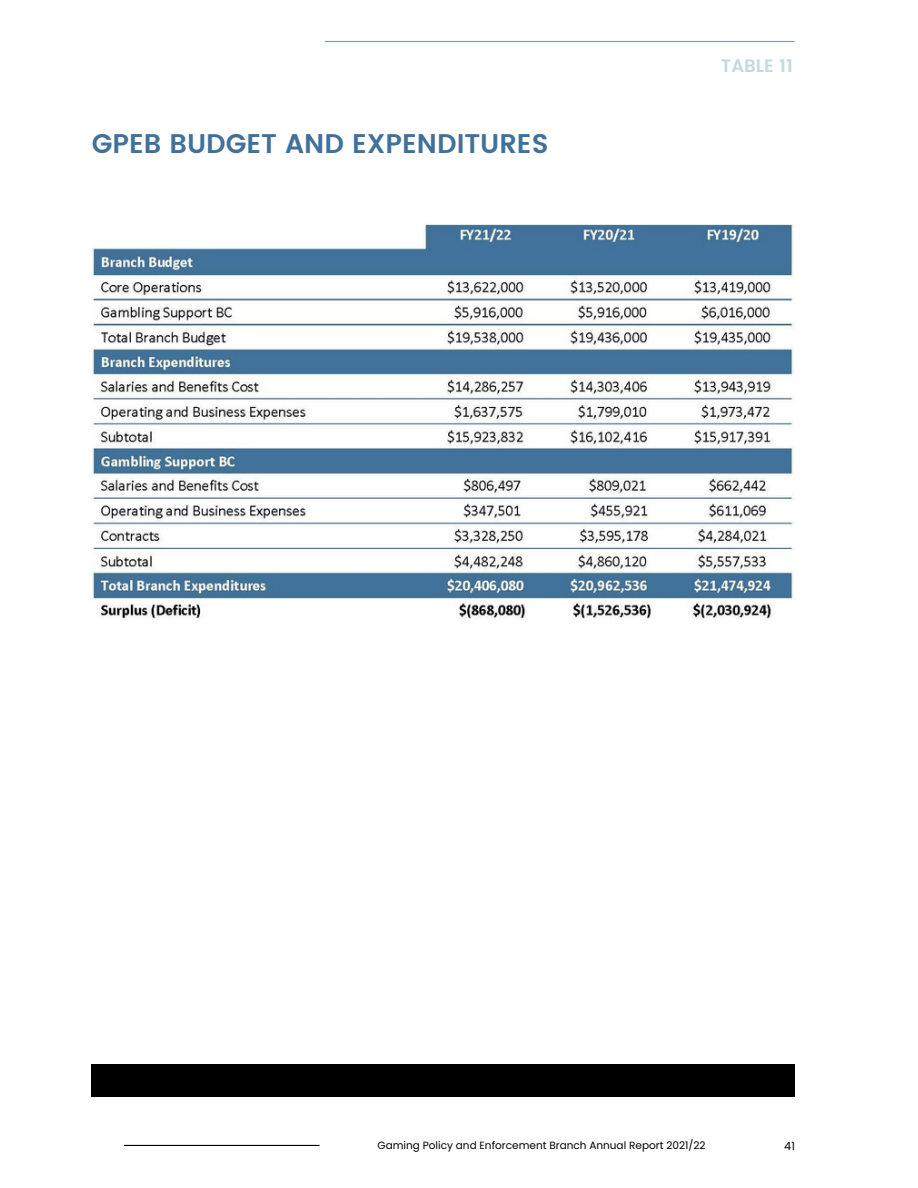
<style>
.page{position:relative;width:918px;height:1188px;background:#fff}
.page>*{position:absolute;margin:0;border:0;box-sizing:border-box;transform-origin:0 0}
.t1{font:600 27px "Poppins";color:#41719a}
.t2{font:600 18px "Poppins";color:#c4d9e0}
.t3{font:11.25px "Poppins";color:#000}
.t4{font:10.5px "Poppins";color:#000}
</style>
<div class="page">
<hr style="left:124px;top:1145px;width:196px;height:1px;background:#000">
<hr style="left:325px;top:41px;width:469px;height:1px;background:#789fad">
<div style="left:92px;top:1064px;width:703px;height:33px;background:#000"></div>
<img style="left:92px;top:224px;width:703px;height:395px">
<h1 class="t1" style="left:92px;top:128px;width:458px">GPEB BUDGET AND EXPENDITURES</h1>
<h2 class="t2" style="left:721px;top:55px;width:74px">TABLE 11</h2>
<p class="t4" style="left:378px;top:1138px;width:329px">Gaming Policy and Enforcement Branch Annual Report 2021/22</p>
<p class="t3" style="left:784px;top:1138px;width:12px">41</p>
</div>
